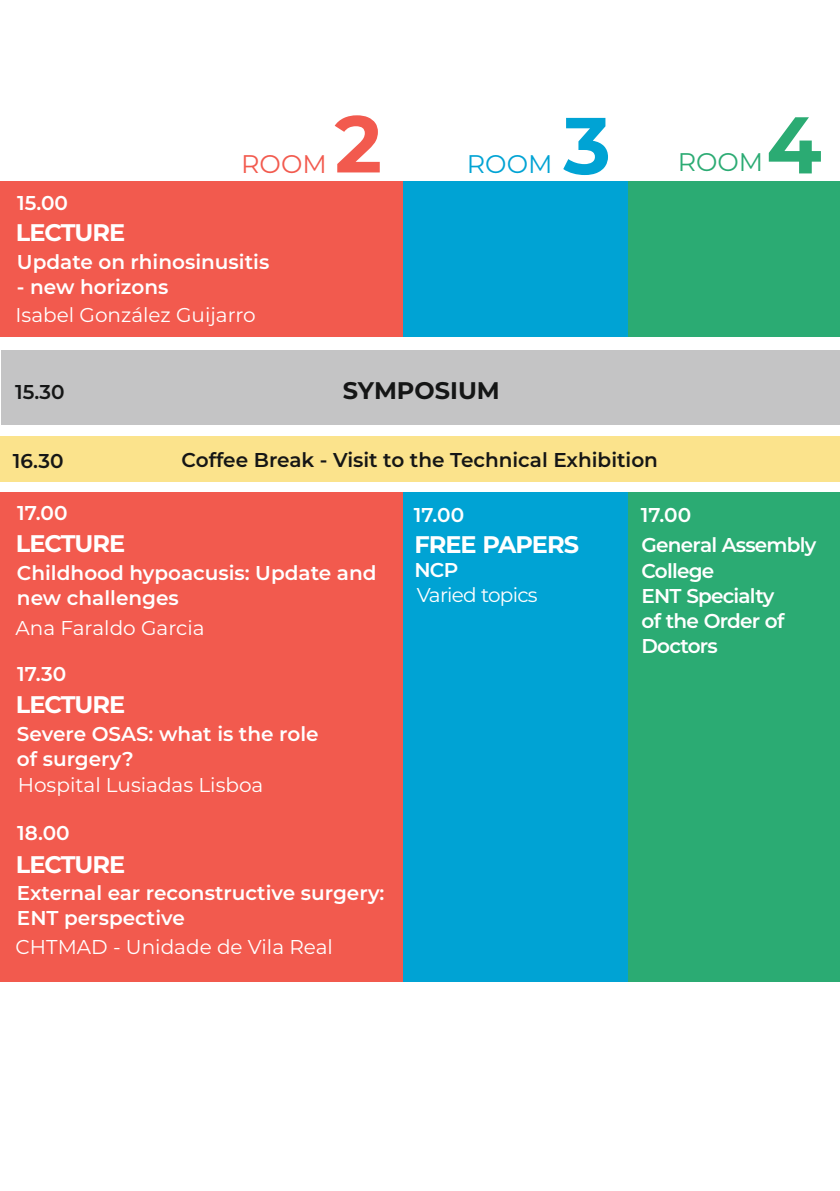
<style>
.page{position:relative;width:840px;height:1191px;background:#fff}
.page>*{position:absolute;margin:0;border:0;box-sizing:border-box;transform-origin:0 0}
.t1{font:700 80.2px "Montserrat";color:#f25a4e}
.t2{font:700 80.2px "Montserrat";color:#00a3d4}
.t3{font:700 80.2px "Montserrat";color:#2bab73}
.t4{font:25.4px "Montserrat";color:#f25a4e}
.t5{font:25.4px "Montserrat";color:#00a3d4}
.t6{font:25.4px "Montserrat";color:#2bab73}
.t7{font:700 24px "Montserrat";letter-spacing:-.04em;color:#fff}
.t8{font:700 24px "Montserrat";color:#151616}
.t9{font:600 20px/25.2px "Montserrat";color:#fff}
.t10{font:20px "Montserrat";color:#fff}
.t11{font:600 20px/25.2px "Montserrat";letter-spacing:-.04em;color:#fff}
.t12{font:600 20px "Montserrat";color:#151616}
.t13{font:20px "Montserrat";letter-spacing:-.04em;color:#fff}
</style>
<div class="page">
<div style="left:1px;top:350px;width:838px;height:74px;background:#c4c4c5"></div>
<div style="left:0;top:182px;width:839px;height:155px;background:#f25a4e"></div>
<div style="left:0;top:492px;width:839px;height:489px;background:#f25a4e"></div>
<div style="left:403px;top:492px;width:234px;height:489px;background:#00a3d4"></div>
<div style="left:403px;top:182px;width:234px;height:155px;background:#00a3d4"></div>
<div style="left:628px;top:492px;width:211px;height:489px;background:#2bab73"></div>
<div style="left:628px;top:182px;width:211px;height:155px;background:#2bab73"></div>
<div style="left:0;top:436px;width:838px;height:46px;background:#fbe38c"></div>
<p class="t9" style="left:17px;top:190px;width:52px">15.00</p>
<p class="t7" style="left:16px;top:217px;width:111px">LECTURE</p>
<p class="t4" style="left:241px;top:148px;width:87px">ROOM</p>
<p class="t9" style="left:17px;top:249px;width:254px">Update on rhinosinusitis</p>
<p class="t9" style="left:17px;top:274px;width:153px">- new horizons</p>
<p class="t10" style="left:16px;top:302px;width:242px">Isabel González Guijarro</p>
<h1 class="t1" style="left:334px;top:95px;width:49px">2</h1>
<p class="t5" style="left:466px;top:148px;width:87px">ROOM</p>
<h1 class="t2" style="left:563px;top:96px;width:49px">3</h1>
<p class="t12" style="left:15px;top:379px;width:51px">15.30</p>
<p class="t8" style="left:343px;top:375px;width:158px">SYMPOSIUM</p>
<p class="t12" style="left:13px;top:448px;width:52px">16.30</p>
<p class="t12" style="left:181px;top:448px;width:477px">Coffee Break - Visit to the Technical Exhibition</p>
<p class="t6" style="left:677px;top:146px;width:87px">ROOM</p>
<h1 class="t3" style="left:765px;top:96px;width:57px">4</h1>
<p class="t9" style="left:17px;top:500px;width:52px">17.00</p>
<p class="t7" style="left:16px;top:528px;width:111px">LECTURE</p>
<p class="t9" style="left:17px;top:560px;width:361px">Childhood hypoacusis: Update and new challenges</p>
<p class="t10" style="left:16px;top:615px;width:190px">Ana Faraldo Garcia</p>
<p class="t9" style="left:17px;top:661px;width:50px">17.30</p>
<p class="t7" style="left:16px;top:690px;width:111px">LECTURE</p>
<p class="t9" style="left:17px;top:721px;width:303px">Severe OSAS: what is the role of surgery?</p>
<p class="t10" style="left:18px;top:773px;width:247px">Hospital Lusiadas Lisboa</p>
<p class="t9" style="left:17px;top:820px;width:54px">18.00</p>
<p class="t7" style="left:16px;top:849px;width:111px">LECTURE</p>
<p class="t9" style="left:17px;top:880px;width:369px">External ear reconstructive surgery:<br>ENT perspective</p>
<p class="t10" style="left:16px;top:934px;width:318px">CHTMAD - Unidade de Vila Real</p>
<p class="t9" style="left:413px;top:502px;width:52px">17.00</p>
<p class="t11" style="left:640px;top:499px;width:177px;line-height:30.6px">17.00<br>General Assembly</p>
<p class="t11" style="left:641px;top:558px;width:144px">College<br>ENT Specialty of the Order of<br>Doctors</p>
<p class="t7" style="left:414px;top:529px;width:166px">FREE PAPERS</p>
<p class="t9" style="left:414px;top:557px;width:45px">NCP</p>
<p class="t13" style="left:416px;top:582px;width:122px">Varied topics</p>
</div>
